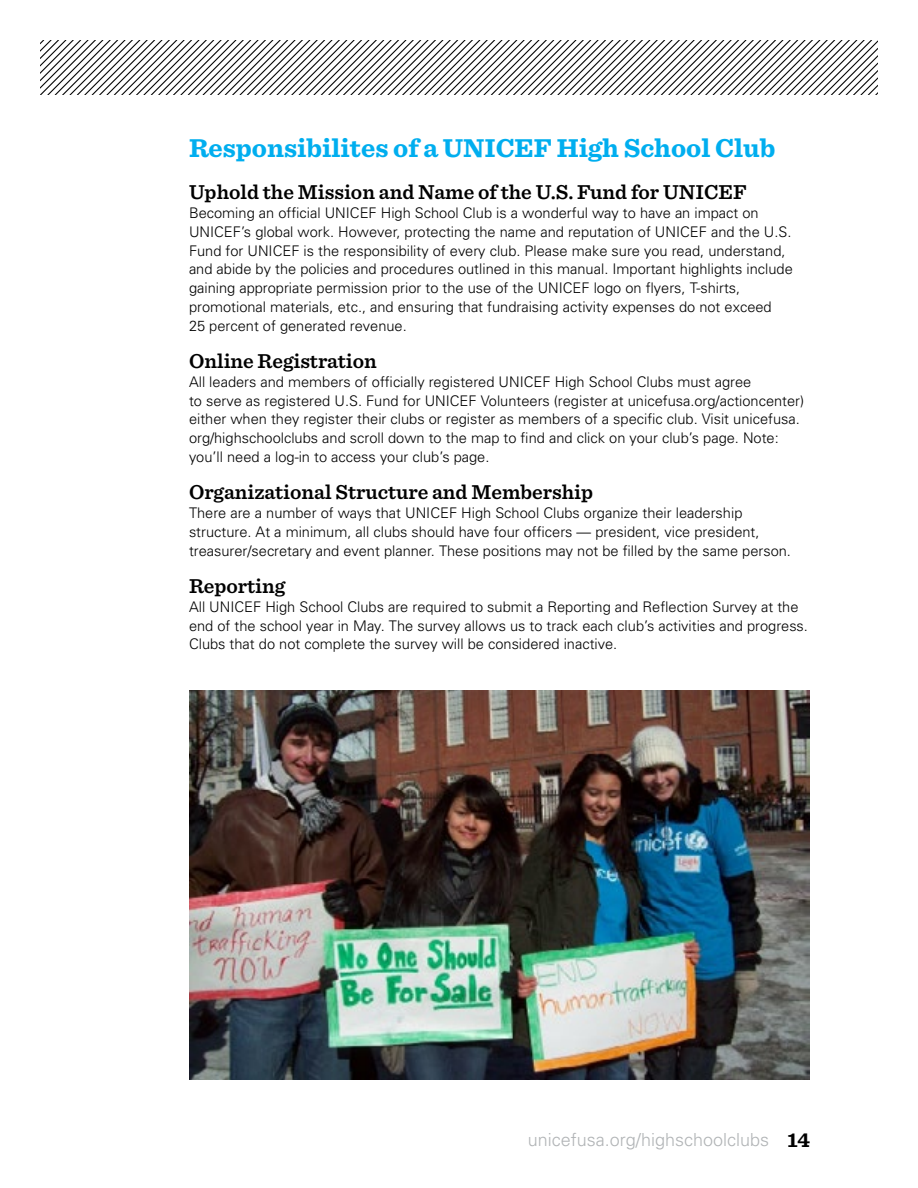
<style>
.page{position:relative;width:918px;height:1188px;background:#fff}
.page>*{position:absolute;margin:0;border:0;box-sizing:border-box;transform-origin:0 0}
.t1{font:700 27px "Sentinel";color:#00aeef}
.t2{font:600 21px "Sentinel";color:#000}
.t3{font:300 18px "Univers";color:#b1b4b6}
.t4{font:300 14.7px/18.8px "Univers";color:#000}
.s1{font-family:"Sentinel";font-weight:700;font-size:21px;color:#000}
</style>
<div class="page">
<svg style="left:40px;top:40px;width:838px;height:54px"></svg>
<img style="left:189px;top:690px;width:621px;height:390px">
<h1 class="t1" style="left:189px;top:126px;width:588px">Responsibilites of a UNICEF High School Club</h1>
<h2 class="t2" style="left:189px;top:176px;width:559px">Uphold the Mission and Name of the U.S. Fund for UNICEF</h2>
<p class="t4" style="left:189px;top:203px;width:605px">Becoming an official UNICEF High School Club is a wonderful way to have an impact on UNICEF’s global work. However, protecting the name and reputation of UNICEF and the U.S.<br>Fund for UNICEF is the responsibility of every club. Please make sure you read, understand, and abide by the policies and procedures outlined in this manual. Important highlights include gaining appropriate permission prior to the use of the UNICEF logo on flyers, T-shirts, promotional materials, etc., and ensuring that fundraising activity expenses do not exceed<br>25 percent of generated revenue.</p>
<h2 class="t2" style="left:189px;top:345px;width:189px">Online Registration</h2>
<p class="t4" style="left:189px;top:372px;width:617px">All leaders and members of officially registered UNICEF High School Clubs must agree<br>to serve as registered U.S. Fund for UNICEF Volunteers (register at unicefusa.org/actioncenter) either when they register their clubs or register as members of a specific club. Visit unicefusa. org/highschoolclubs and scroll down to the map to find and click on your club’s page. Note: you’ll need a log-in to access your club’s page.</p>
<h2 class="t2" style="left:189px;top:476px;width:406px">Organizational Structure and Membership</h2>
<p class="t4" style="left:189px;top:503px;width:604px">There are a number of ways that UNICEF High School Clubs organize their leadership structure. At a minimum, all clubs should have four officers — president, vice president, treasurer/secretary and event planner. These positions may not be filled by the same person.</p>
<h2 class="t2" style="left:189px;top:570px;width:98px">Reporting</h2>
<p class="t4" style="left:189px;top:597px;width:621px">All UNICEF High School Clubs are required to submit a Reporting and Reflection Survey at the end of the school year in May. The survey allows us to track each club’s activities and progress.<br>Clubs that do not complete the survey will be considered inactive.</p>
<p class="t3" style="left:528px;top:1128px;width:284px">unicefusa.org/highschoolclubs <span class="s1">14</span></p>
</div>
